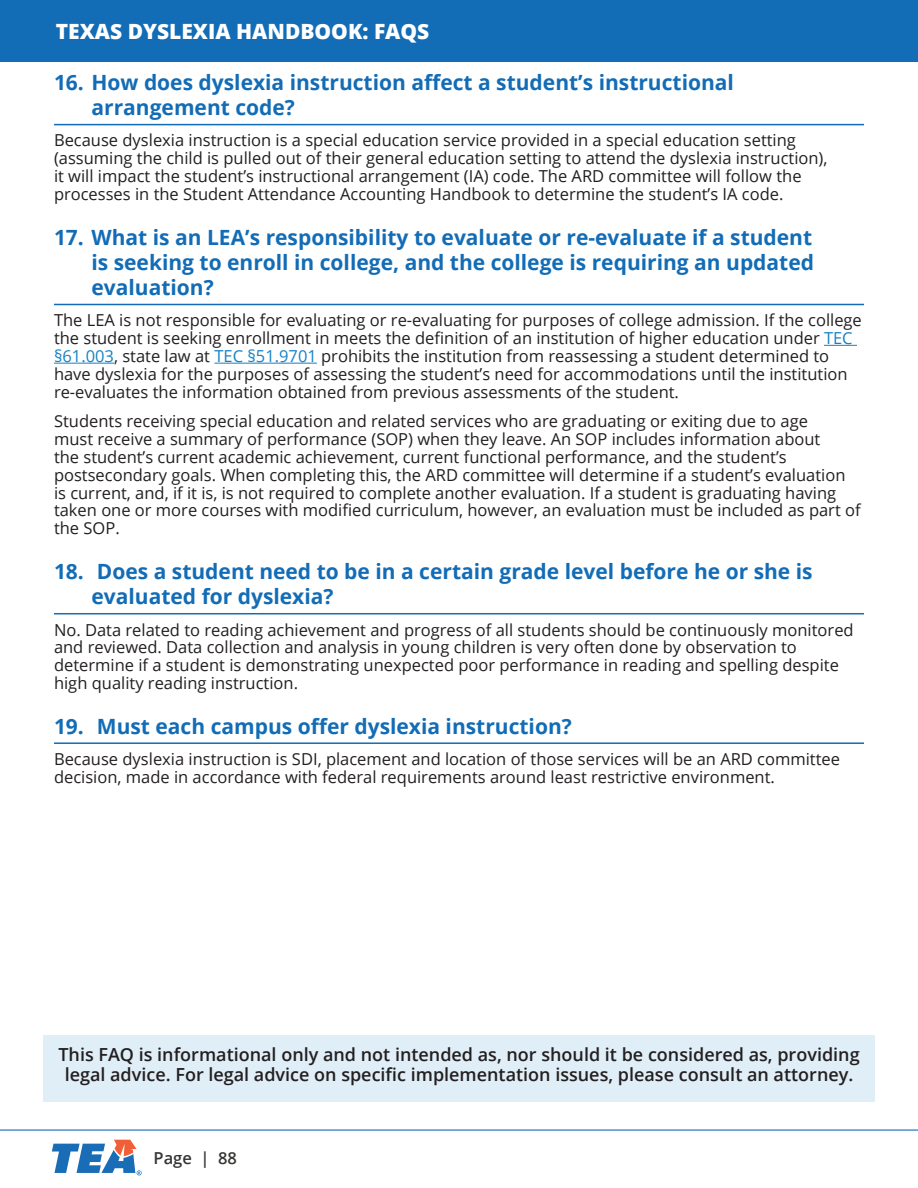
<style>
.page{position:relative;width:918px;height:1188px;background:#fff}
.page>*{position:absolute;margin:0;border:0;box-sizing:border-box;transform-origin:0 0}
.Heading_3_-_FAQs{font:700 21px/25.2px "Open Sans";color:#126cb6}
.t1{font:800 21px "Open Sans";color:#fff}
.Normal_-_FAQs{font:600 18px/19.5px "Open Sans";color:#231f20;text-align:center}
.Normal_-_FAQs-2{font:16.5px/17.9px "Open Sans";color:#231f20}
.t2{font:600 16.5px "Open Sans";color:#353533}
.s1{color:#1682c5}
</style>
<div class="page">
<hr style="left:0;top:1130px;width:918px;height:1px;background:#126cb6">
<div style="left:0;top:0;width:918px;height:61px;background:#126cb6"></div>
<svg style="left:52px;top:1140px;width:90px;height:35px"></svg>
<hr style="left:54px;top:124px;width:810px;height:1px;background:#126cb6">
<hr style="left:54px;top:304px;width:810px;height:1px;background:#126cb6">
<hr style="left:824px;top:345px;width:33px;height:1px;background:#1682c5">
<hr style="left:54px;top:363px;width:60px;height:1px;background:#1682c5">
<hr style="left:214px;top:363px;width:103px;height:1px;background:#1682c5">
<hr style="left:54px;top:613px;width:810px;height:1px;background:#126cb6">
<hr style="left:54px;top:742px;width:810px;height:2px;background:#126cb6">
<div style="left:43px;top:1035px;width:832px;height:67px;background:#e0eef7"></div>
<p class="t1" style="left:56px;top:15px;width:375px">TEXAS DYSLEXIA HANDBOOK: FAQS</p>
<h3 class="Heading_3_-_FAQs" style="left:92px;top:69px;width:644px;text-indent:-38px">16. How does dyslexia instruction affect a student’s instructional arrangement code?</h3>
<p class="Normal_-_FAQs-2" style="left:54px;top:131px;width:775px">Because dyslexia instruction is a special education service provided in a special education setting (assuming the child is pulled out of their general education setting to attend the dyslexia instruction), it will impact the student’s instructional arrangement (IA) code. The ARD committee will follow the processes in the Student Attendance Accounting Handbook to determine the student’s IA code.</p>
<h3 class="Heading_3_-_FAQs" style="left:92px;top:224px;width:724px;text-align:justify;text-indent:-38px">17. What is an LEA’s responsibility to evaluate or re-evaluate if a student is seeking to enroll in college, and the college is requiring an updated evaluation?</h3>
<p class="Normal_-_FAQs-2" style="left:54px;top:311px;width:809px">The LEA is not responsible for evaluating or re-evaluating for purposes of college admission. If the college the student is seeking enrollment in meets the definition of an institution of higher education under <span class="s1">TEC §61.003</span>, state law at <span class="s1">TEC §51.9701</span> prohibits the institution from reassessing a student determined to have dyslexia for the purposes of assessing the student’s need for accommodations until the institution re-evaluates the information obtained from previous assessments of the student.</p>
<p class="Normal_-_FAQs-2" style="left:54px;top:412px;width:808px">Students receiving special education and related services who are graduating or exiting due to age<br>must receive a summary of performance (SOP) when they leave. An SOP includes information about<br>the student’s current academic achievement, current functional performance, and the student’s postsecondary goals. When completing this, the ARD committee will determine if a student’s evaluation is current, and, if it is, is not required to complete another evaluation. If a student is graduating having taken one or more courses with modified curriculum, however, an evaluation must be included as part of the SOP.</p>
<h3 class="Heading_3_-_FAQs" style="left:92px;top:558px;width:723px;text-indent:-38px">18. Does a student need to be in a certain grade level before he or she is evaluated for dyslexia?</h3>
<p class="Normal_-_FAQs-2" style="left:54px;top:620px;width:801px">No. Data related to reading achievement and progress of all students should be continuously monitored and reviewed. Data collection and analysis in young children is very often done by observation to determine if a student is demonstrating unexpected poor performance in reading and spelling despite high quality reading instruction.</p>
<h3 class="Heading_3_-_FAQs" style="left:54px;top:713px;width:519px">19. Must each campus offer dyslexia instruction?</h3>
<p class="Normal_-_FAQs-2" style="left:54px;top:750px;width:788px">Because dyslexia instruction is SDI, placement and location of those services will be an ARD committee decision, made in accordance with federal requirements around least restrictive environment.</p>
<p class="Normal_-_FAQs" style="left:58px;top:1045px;width:803px">This FAQ is informational only and not intended as, nor should it be considered as, providing legal advice. For legal advice on specific implementation issues, please consult an attorney.</p>
<p class="t2" style="left:154px;top:1147px;width:85px">Page | 88</p>
</div>
